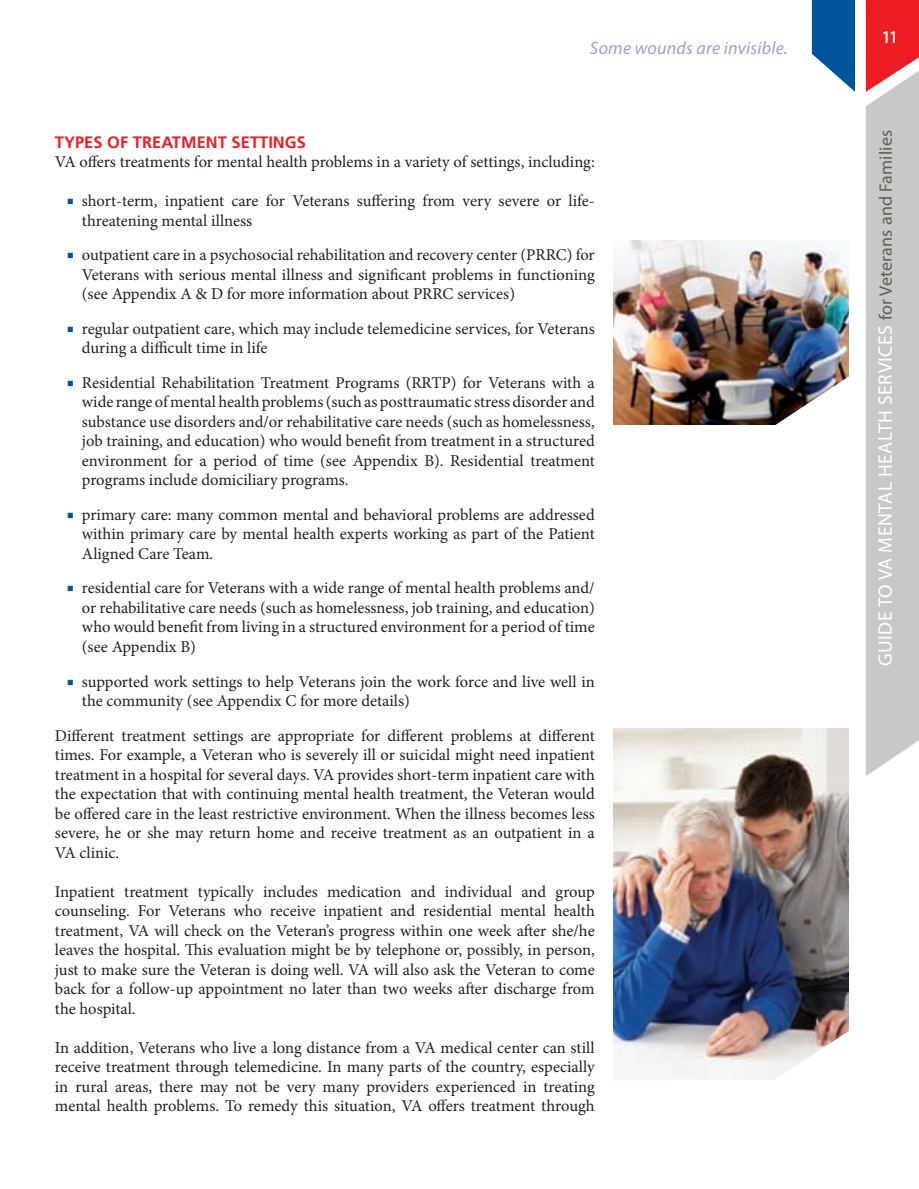
<style>
.page{position:relative;width:919px;height:1189px;background:#fff}
.page>*{position:absolute;margin:0;border:0;box-sizing:border-box;transform-origin:0 0}
.t1{font:19.5px "Myriad Pro";letter-spacing:.03em;color:#fff}
.t2{font:italic 18px "Myriad Pro";letter-spacing:.01em;color:#99a4cc}
.t3{font:600 condensed 18px "Myriad Pro";color:#fff}
.t4{font:16.5px/19.5px "Minion Pro";color:#231f20;text-align:justify}
.t5{font:700 16.5px "Frutiger";color:#ee1d23}
.s1{font-weight:700;font-size:18px;color:#01549a}
.s2{font-size:18px;color:#60614b}
</style>
<div class="page">
<svg style="left:811px;top:0;width:43px;height:91px"></svg>
<svg style="left:865px;top:0;width:53px;height:776px;background:#cdbabd"></svg>
<img style="left:613px;top:240px;width:234px;height:184px">
<img style="left:773px;top:375px;width:76px;height:50px">
<img style="left:613px;top:728px;width:234px;height:350px">
<svg style="left:770px;top:1029px;width:79px;height:51px"></svg>
<p class="t2" style="left:589px;top:37px;width:199px">Some wounds are invisible.</p>
<h2 class="t5" style="left:55px;top:132px;width:252px">TYPES OF TREATMENT SETTINGS</h2>
<p class="t4" style="left:55px;top:152px;width:541px">VA offers treatments for mental health problems in a variety of settings, including:</p>
<p class="t4" style="left:82px;top:191px;width:514px;text-indent:-15px"><span class="s1">■</span> short-term, inpatient care for Veterans suffering from very severe or life&shy;threatening mental illness</p>
<p class="t4" style="left:82px;top:245px;width:514px;text-indent:-15px"><span class="s1">■</span> outpatient care in a psychosocial rehabilitation and recovery center (PRRC) for Veterans with serious mental illness and significant problems in functioning (see Appendix A &amp; D for more information about PRRC services)</p>
<p class="t4" style="left:82px;top:318px;width:514px;text-indent:-15px"><span class="s1">■</span> regular outpatient care, which may include telemedicine services, for Veterans during a difficult time in life</p>
<p class="t4" style="left:82px;top:372px;width:514px;text-indent:-15px"><span class="s1">■</span> Residential Rehabilitation Treatment Programs (RRTP) for Veterans with a wide range of mental health problems (such as posttraumatic stress disorder and substance use disorders and/or rehabilitative care needs (such as homelessness, job training, and education) who would benefit from treatment in a structured environment for a period of time (see Appendix B). Residential treatment programs include domiciliary programs.</p>
<p class="t4" style="left:82px;top:504px;width:514px;text-indent:-15px"><span class="s1">■</span> primary care: many common mental and behavioral problems are addressed within primary care by mental health experts working as part of the Patient Aligned Care Team.</p>
<p class="t4" style="left:82px;top:578px;width:514px;text-indent:-15px"><span class="s1">■</span> residential care for Veterans with a wide range of mental health problems and/ or rehabilitative care needs (such as homelessness, job training, and education) who would benefit from living in a structured environment for a period of time (see Appendix B)</p>
<p class="t4" style="left:82px;top:671px;width:514px;text-indent:-15px"><span class="s1">■</span> supported work settings to help Veterans join the work force and live well in the community (see Appendix C for more details)</p>
<p class="t4" style="left:55px;top:725px;width:541px">Different treatment settings are appropriate for different problems at different times. For example, a Veteran who is severely ill or suicidal might need inpatient treatment in a hospital for several days. VA provides short-term inpatient care with the expectation that with continuing mental health treatment, the Veteran would be offered care in the least restrictive environment. When the illness becomes less severe, he or she may return home and receive treatment as an outpatient in a VA clinic.</p>
<p class="t4" style="left:55px;top:881px;width:541px">Inpatient treatment typically includes medication and individual and group counseling. For Veterans who receive inpatient and residential mental health treatment, VA will check on the Veteran’s progress within one week after she/he leaves the hospital. This evaluation might be by telephone or, possibly, in person, just to make sure the Veteran is doing well. VA will also ask the Veteran to come back for a follow-up appointment no later than two weeks after discharge from the hospital.</p>
<p class="t4" style="left:55px;top:1037px;width:541px">In addition, Veterans who live a long distance from a VA medical center can still receive treatment through telemedicine. In many parts of the country, especially in rural areas, there may not be very many providers experienced in treating mental health problems. To remedy this situation, VA offers treatment through</p>
<p class="t3" style="left:882px;top:26px;width:16px">11</p>
<p class="t1" style="left:872px;top:666px;width:537px;rotate:-90deg">Guide to VA Mental Health Services <span class="s2">for Veterans and Families</span></p>
</div>
